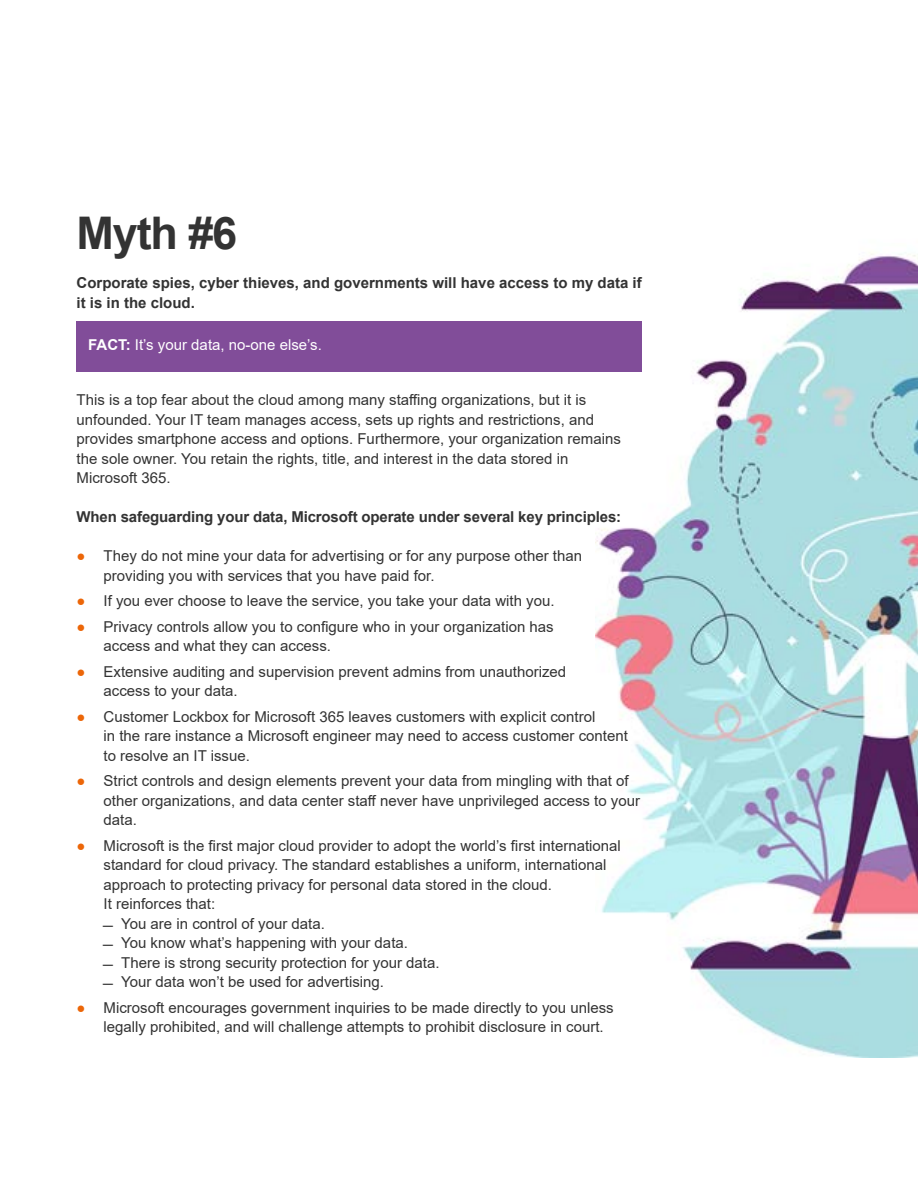
<style>
.page{position:relative;width:918px;height:1188px;background:#fff}
.page>*{position:absolute;margin:0;border:0;box-sizing:border-box;transform-origin:0 0}
.t1{font:700 45px "Arial";color:#333}
.t2{font:15px/19.5px "Arial";color:#333}
.t3{font:700 15px/19.5px "Arial";color:#333}
.t4{font:15px "Arial";color:#fff}
.s1{font-weight:700}
.s2{font-weight:700;color:#ec6608}
</style>
<div class="page">
<img style="left:595px;top:253px;width:323px;height:804px">
<div style="left:77px;top:321px;width:565px;height:50px;background:#814d99"></div>
<h1 class="t1" style="left:77px;top:201px;width:162px">Myth #6</h1>
<p class="t3" style="left:77px;top:273px;width:567px">Corporate spies, cyber thieves, and governments will have access to my data if it is in the cloud.</p>
<p class="t4" style="left:88px;top:334px;width:235px"><span class="s1">FACT:</span> It’s your data, no-one else’s.</p>
<p class="t2" style="left:77px;top:390px;width:546px">This is a top fear about the cloud among many staffing organizations, but it is unfounded. Your IT team manages access, sets up rights and restrictions, and provides smartphone access and options. Furthermore, your organization remains the sole owner. You retain the rights, title, and interest in the data stored in Microsoft 365.</p>
<p class="t3" style="left:77px;top:507px;width:546px">When safeguarding your data, Microsoft operate under several key principles:</p>
<p class="t2" style="left:104px;top:546px;width:480px;text-indent:-27px"><span class="s2">●</span> They do not mine your data for advertising or for any purpose other than providing you with services that you have paid for.</p>
<p class="t2" style="left:77px;top:591px;width:480px"><span class="s2">●</span> If you ever choose to leave the service, you take your data with you.</p>
<p class="t2" style="left:104px;top:616px;width:452px;text-indent:-27px"><span class="s2">●</span> Privacy controls allow you to configure who in your organization has access and what they can access.</p>
<p class="t2" style="left:104px;top:661px;width:464px;text-indent:-27px"><span class="s2">●</span> Extensive auditing and supervision prevent admins from unauthorized access to your data.</p>
<p class="t2" style="left:104px;top:706px;width:526px;text-indent:-27px"><span class="s2">●</span> Customer Lockbox for Microsoft 365 leaves customers with explicit control<br>in the rare instance a Microsoft engineer may need to access customer content to resolve an IT issue.</p>
<p class="t2" style="left:104px;top:771px;width:538px;text-indent:-27px"><span class="s2">●</span> Strict controls and design elements prevent your data from mingling with that of other organizations, and data center staff never have unprivileged access to your data.</p>
<p class="t2" style="left:77px;top:835px;width:546px"><span class="s2">●</span> Microsoft is the first major cloud provider to adopt the world’s first international</p>
<p class="t2" style="left:104px;top:855px;width:505px">standard for cloud privacy. The standard establishes a uniform, international</p>
<p class="t2" style="left:104px;top:874px;width:450px">approach to protecting privacy for personal data stored in the cloud.</p>
<p class="t2" style="left:104px;top:894px;width:113px">It reinforces that:</p>
<p class="t2" style="left:121px;top:913px;width:205px">You are in control of your data.</p>
<p class="t2" style="left:121px;top:933px;width:288px">You know what’s happening with your data.</p>
<p class="t2" style="left:121px;top:952px;width:320px">There is strong security protection for your data.</p>
<p class="t2" style="left:121px;top:972px;width:264px">Your data won’t be used for advertising.</p>
<p class="t2" style="left:104px;top:997px;width:512px;text-indent:-27px"><span class="s2">●</span> Microsoft encourages government inquiries to be made directly to you unless legally prohibited, and will challenge attempts to prohibit disclosure in court.</p>
</div>
